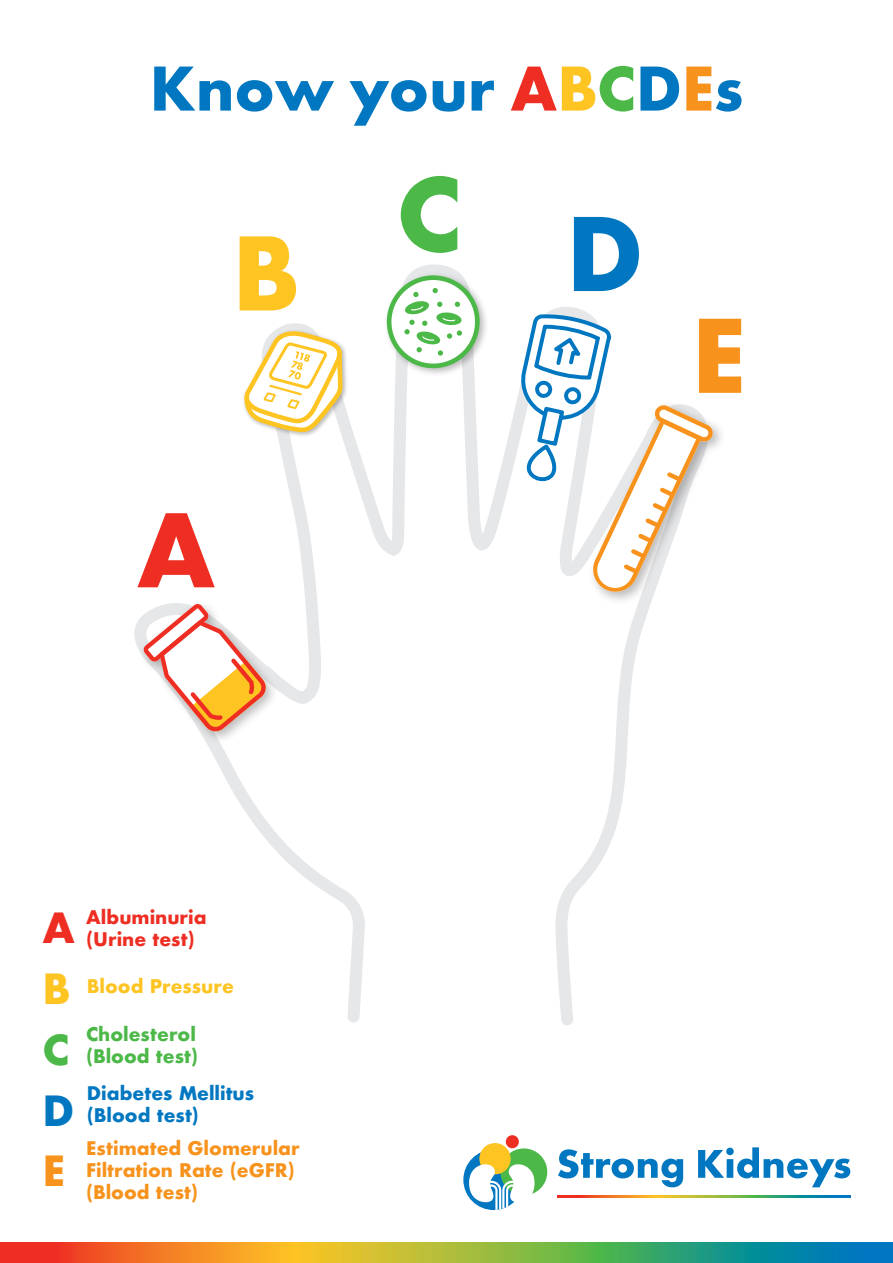
<style>
.page{position:relative;width:893px;height:1263px;background:#fff}
.page>*{position:absolute;margin:0;border:0;box-sizing:border-box;transform-origin:0 0}
.t1{font:700 111.15px "Futura PT";color:#4cb848}
.t2{font:700 111.15px "Futura PT";color:#ee2e22}
.t3{font:700 111.15px "Futura PT";color:#fec422}
.t4{font:700 111.15px "Futura PT";color:#f7931d}
.t5{font:700 66px "Futura PT";color:#0077c0}
.t6{font:700 45.75px "Futura PT";color:#ee2e22}
.t7{font:700 45.75px "Futura PT";color:#fec422}
.t8{font:700 45.75px "Futura PT";color:#4cb848}
.t9{font:700 45.75px "Futura PT";color:#0077c0}
.t10{font:700 45.75px "Futura PT";color:#f7931d}
.t11{font:700 18.3px/21.9px "Futura";color:#f7931d}
.t12{font:700 18.3px/21.9px "Futura";color:#0077c0}
.t13{font:700 18.3px/21.9px "Futura";color:#ee2e22}
.t14{font:700 18.3px/21.9px "Futura";color:#4cb848}
.t15{font:700 18.3px "Futura";color:#fec422}
.s1{color:#ee2e22}
.s2{color:#fec422}
.s3{color:#4cb848}
.s4{color:#f7931d}
.s5{color:#0077c0}
</style>
<div class="page">
<svg style="left:134px;top:264px;width:515px;height:761px"></svg>
<img style="left:585px;top:425px;width:136px;height:184px">
<img style="left:381px;top:270px;width:110px;height:110px">
<svg style="left:387px;top:275px;width:93px;height:93px"></svg>
<svg style="left:519px;top:313px;width:195px;height:282px"></svg>
<svg style="left:558px;top:1195px;width:292px;height:3px"></svg>
<svg style="left:558px;top:1149px;width:125px;height:38px"></svg>
<svg style="left:698px;top:1147px;width:152px;height:40px"></svg>
<div style="left:500px;top:1148px;width:47px;height:47px;background:#4cb848;border-radius:50%"></div>
<div style="left:479px;top:1143px;width:32px;height:31px;background:#fec422;border-radius:50%"></div>
<div style="left:506px;top:1135px;width:13px;height:13px;background:#ee2e22;border-radius:50%"></div>
<svg style="left:463px;top:1149px;width:72px;height:61px"></svg>
<svg style="left:0;top:1242px;width:893px;height:21px;background:#93954e"></svg>
<img style="left:135px;top:595px;width:148px;height:153px">
<svg style="left:143px;top:603px;width:124px;height:130px"></svg>
<img style="left:241px;top:328px;width:109px;height:112px">
<svg style="left:242px;top:328px;width:103px;height:107px"></svg>
<h2 class="t5" style="left:150px;top:46px;width:595px">Know your <span class="s1">A</span><span class="s2">B</span><span class="s3">C</span>D<span class="s4">E</span>s</h2>
<h1 class="t3" style="left:232px;top:202px;width:70px">B</h1>
<h1 class="t2" style="left:137px;top:478px;width:80px">A</h1>
<h1 class="t1" style="left:396px;top:142px;width:249px">C <span class="s5">D</span></h1>
<h1 class="t4" style="left:691px;top:284px;width:56px">E</h1>
<h3 class="t6" style="left:43px;top:898px;width:34px">A</h3>
<h3 class="t7" style="left:43px;top:959px;width:30px">B</h3>
<h3 class="t8" style="left:43px;top:1020px;width:28px">C</h3>
<h3 class="t9" style="left:43px;top:1081px;width:33px">D</h3>
<h3 class="t10" style="left:43px;top:1141px;width:24px">E</h3>
<p class="t13" style="left:86px;top:906px;width:122px">Albuminuria (Urine test)</p>
<p class="t15" style="left:87px;top:973px;width:149px">Blood Pressure</p>
<p class="t14" style="left:86px;top:1023px;width:114px">Cholesterol (Blood test)</p>
<p class="t12" style="left:87px;top:1082px;width:169px">Diabetes Mellitus (Blood test)</p>
<p class="t11" style="left:86px;top:1137px;width:215px">Estimated Glomerular<br>Filtration Rate (eGFR) (Blood test)</p>
</div>
